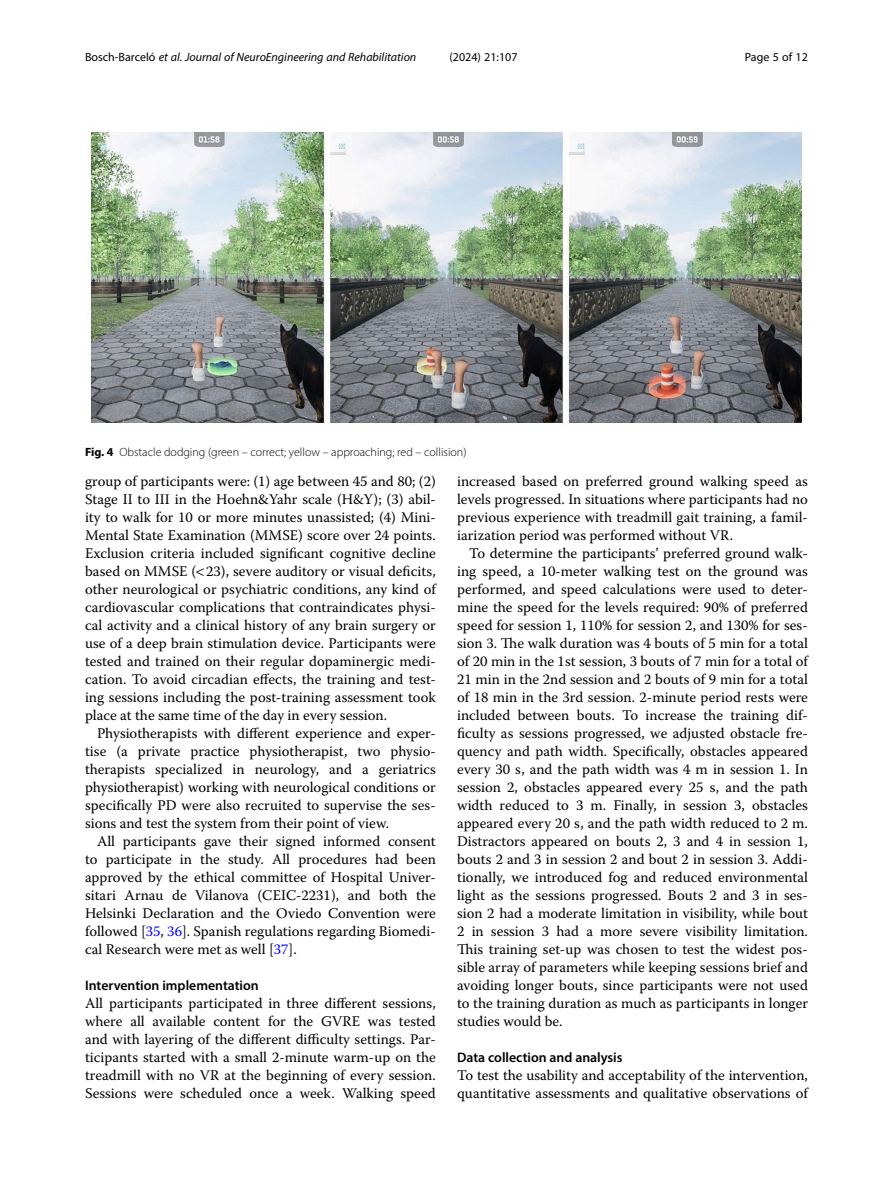
<style>
.page{position:relative;width:893px;height:1191px;background:#fff}
.page>*{position:absolute;margin:0;border:0;box-sizing:border-box;transform-origin:0 0}
.Body_Text_Indent{font:14.7px/18px "Warnock Pro";color:#000;text-align:justify}
.Body_Text{font:14.7px/18px "Warnock Pro";color:#000;text-align:justify}
.Head_2{font:600 13.8px "Myriad Pro";color:#000}
.Figure_Caption{font:300 12px "Myriad Pro";color:#000}
.t1{font:italic 12px "Myriad Pro";color:#000}
.t2{font:12px "Myriad Pro";color:#000}
.s1{font-style:normal}
.s2{font-weight:700}
.s3{color:#00f}
</style>
<div class="page">
<img style="left:90px;top:131px;width:713px;height:292px">
<p class="t1" style="left:85px;top:50px;width:333px"><span class="s1">Bosch-Barceló</span> et al. Journal of NeuroEngineering and Rehabilitation</p>
<p class="t2" style="left:449px;top:50px;width:70px">(2024) 21:107</p>
<p class="t2" style="left:745px;top:50px;width:65px">Page 5 of 12</p>
<p class="Figure_Caption" style="left:85px;top:444px;width:383px"><span class="s2">Fig. 4</span> Obstacle dodging (green – correct; yellow – approaching; red – collision)</p>
<p class="Body_Text" style="left:85px;top:472px;width:352px">group of participants were: (1) age between 45 and 80; (2)<br>Stage II to III in the Hoehn&amp;Yahr scale (H&amp;Y); (3) abil&shy;ity to walk for 10 or more minutes unassisted; (4) Mini-Mental State Examination (MMSE) score over 24 points.<br>Exclusion criteria included significant cognitive decline based on MMSE ( 23), severe auditory or visual deficits, other neurological or psychiatric conditions, any kind of cardiovascular complications that contraindicates physi&shy;cal activity and a clinical history of any brain surgery or use of a deep brain stimulation device. Participants were tested and trained on their regular dopaminergic medi&shy;cation. To avoid circadian effects, the training and test&shy;ing sessions including the post-training assessment took place at the same time of the day in every session.</p>
<p class="Body_Text_Indent" style="left:85px;top:724px;width:352px;text-indent:12px">Physiotherapists with different experience and exper&shy;tise (a private practice physiotherapist, two physio&shy;therapists specialized in neurology, and a geriatrics physiotherapist) working with neurological conditions or specifically PD were also recruited to supervise the ses&shy;sions and test the system from their point of view.</p>
<p class="Body_Text_Indent" style="left:85px;top:832px;width:352px;text-indent:12px">All participants gave their signed informed consent to participate in the study. All procedures had been approved by the ethical committee of Hospital Univer&shy;sitari Arnau de Vilanova (CEIC-2231), and both the Helsinki Declaration and the Oviedo Convention were followed [<span class="s3">35</span>, <span class="s3">36</span>]. Spanish regulations regarding Biomedi&shy;cal Research were met as well [<span class="s3">37</span>].</p>
<p class="Head_2" style="left:85px;top:977px;width:175px">Intervention implementation</p>
<p class="Body_Text" style="left:85px;top:994px;width:352px">All participants participated in three different sessions, where all available content for the GVRE was tested and with layering of the different difficulty settings. Par&shy;ticipants started with a small 2-minute warm-up on the treadmill with no VR at the beginning of every session.<br>Sessions were scheduled once a week. Walking speed</p>
<p class="Body_Text" style="left:457px;top:472px;width:352px">increased based on preferred ground walking speed as levels progressed. In situations where participants had no previous experience with treadmill gait training, a famil&shy;iarization period was performed without VR.</p>
<p class="Body_Text_Indent" style="left:457px;top:544px;width:352px;text-indent:12px">To determine the participants’ preferred ground walk&shy;ing speed, a 10-meter walking test on the ground was performed, and speed calculations were used to deter&shy;mine the speed for the levels required: 90% of preferred speed for session 1, 110% for session 2, and 130% for ses&shy;sion 3. The walk duration was 4 bouts of 5 min for a total of 20 min in the 1st session, 3 bouts of 7 min for a total of 21 min in the 2nd session and 2 bouts of 9 min for a total of 18 min in the 3rd session. 2-minute period rests were included between bouts. To increase the training dif&shy;ficulty as sessions progressed, we adjusted obstacle fre&shy;quency and path width. Specifically, obstacles appeared every 30 s, and the path width was 4 m in session 1. In session 2, obstacles appeared every 25 s, and the path width reduced to 3 m. Finally, in session 3, obstacles appeared every 20 s, and the path width reduced to 2 m.<br>Distractors appeared on bouts 2, 3 and 4 in session 1, bouts 2 and 3 in session 2 and bout 2 in session 3. Addi&shy;tionally, we introduced fog and reduced environmental light as the sessions progressed. Bouts 2 and 3 in ses&shy;sion 2 had a moderate limitation in visibility, while bout 2 in session 3 had a more severe visibility limitation.<br>This training set-up was chosen to test the widest pos&shy;sible array of parameters while keeping sessions brief and avoiding longer bouts, since participants were not used to the training duration as much as participants in longer studies would be.</p>
<p class="Head_2" style="left:457px;top:1049px;width:167px">Data collection and analysis</p>
<p class="Body_Text" style="left:457px;top:1066px;width:352px">To test the usability and acceptability of the intervention, quantitative assessments and qualitative observations of</p>
</div>
